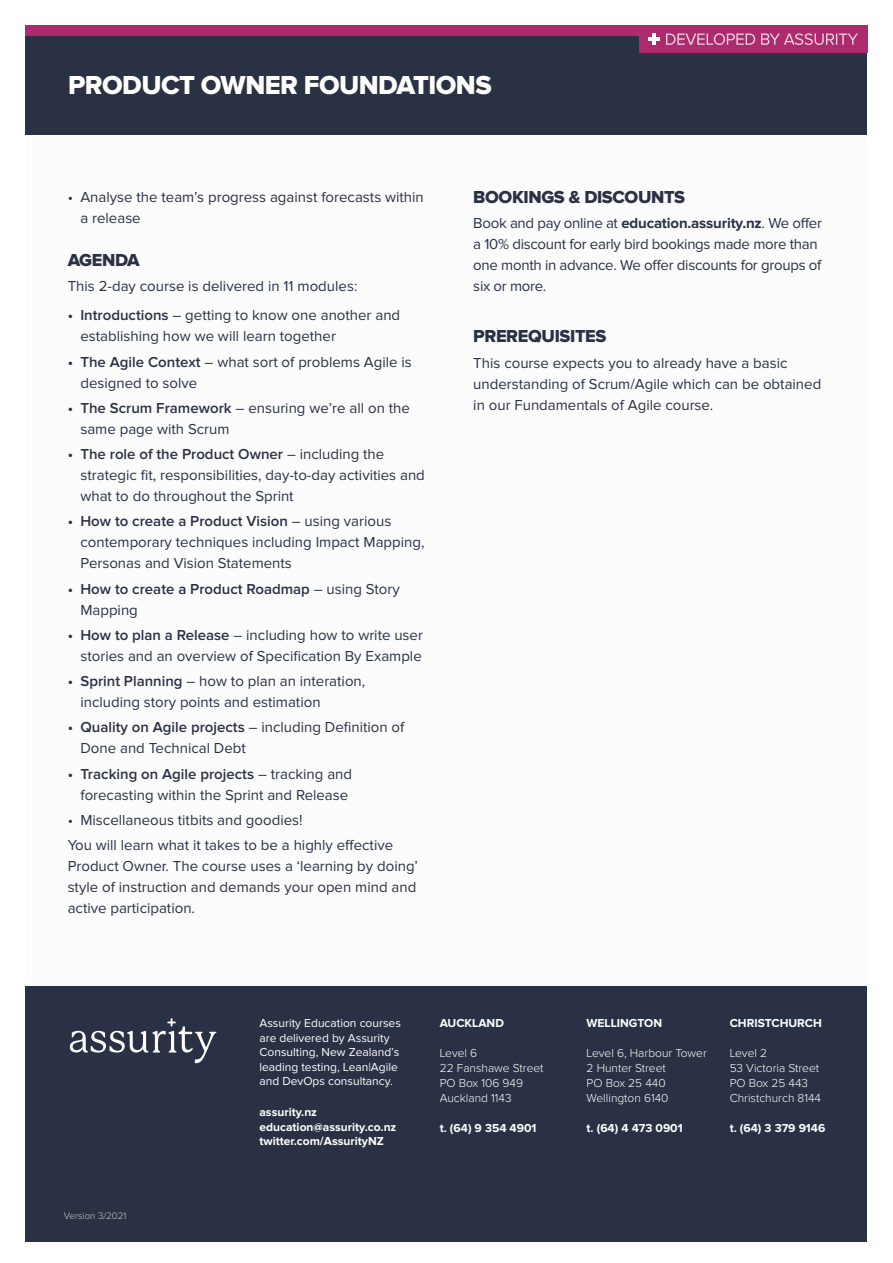
<style>
.page{position:relative;width:893px;height:1263px;background:#fff}
.page>*{position:absolute;margin:0;border:0;box-sizing:border-box;transform-origin:0 0}
.t1{font:27px "Proxima Nova Extrabld";letter-spacing:-.02em;color:#fff}
.t2{font:18px "Proxima Nova Extrabld";letter-spacing:-.02em;color:#2b3144}
.t3{font:15px/21px "Proxima Nova";color:#2b3144}
.t4{font:15px/21px "Proxima Nova";letter-spacing:-.02em;color:#2b3144}
.t5{font:600 15px/21px "Proxima Nova";color:#2b3144}
.t6{font:300 12px/15px "Proxima Nova";color:#fff}
.t7{font:700 12px/14.4px "Proxima Nova";color:#fff}
.t8{font:12px/14.4px "Proxima Nova";color:#fff}
.t9{font:300 9.75px "Proxima Nova";color:#cac8cf}
.s1{font-weight:600}
.s2{font-weight:400}
.s3{font-weight:700}
</style>
<div class="page">
<div style="left:26px;top:986px;width:841px;height:255px;background:#2b3144"></div>
<svg style="left:69px;top:1018px;width:148px;height:45px"></svg>
<div style="left:26px;top:26px;width:841px;height:109px;background:#2b3144"></div>
<div style="left:26px;top:26px;width:841px;height:10px;background:#ae2a6f"></div>
<div style="left:639px;top:26px;width:228px;height:27px;background:#ae2a6f"></div>
<svg style="left:666px;top:33px;width:192px;height:12px"></svg>
<hr style="left:652px;top:33px;width:4px;height:12px;background:#fff">
<hr style="left:648px;top:37px;width:12px;height:4px;background:#fff">
<h1 class="t1" style="left:68px;top:73px;width:425px">PRODUCT OWNER FOUNDATIONS</h1>
<p class="t3" style="left:80px;top:187px;width:345px;text-indent:-13px">• Analyse the team’s progress against forecasts within a release</p>
<p class="t2" style="left:68px;top:251px;width:74px">AGENDA</p>
<p class="t3" style="left:68px;top:276px;width:291px">This 2-day course is delivered in 11 modules:</p>
<p class="t3" style="left:80px;top:305px;width:321px;text-indent:-13px"><span class="s1">• Introductions</span> – getting to know one another and establishing how we will learn together</p>
<p class="t3" style="left:80px;top:351px;width:333px;text-indent:-13px"><span class="s1">• The Agile Context</span> – what sort of problems Agile is designed to solve</p>
<p class="t3" style="left:80px;top:398px;width:331px;text-indent:-13px"><span class="s1">• The Scrum Framework</span> – ensuring we’re all on the same page with Scrum</p>
<p class="t3" style="left:80px;top:444px;width:346px;text-indent:-13px"><span class="s1">• The role of the Product Owner</span> – including the strategic fit, responsibilities, day-to-day activities and what to do throughout the Sprint</p>
<p class="t3" style="left:80px;top:511px;width:346px;text-indent:-13px"><span class="s1">• How to create a Product Vision</span> – using various contemporary techniques including Impact Mapping,<br>Personas and Vision Statements</p>
<p class="t5" style="left:80px;top:578px;width:321px;text-indent:-13px">• How to create a Product Roadmap <span class="s2">– using Story<br>Mapping</span></p>
<p class="t3" style="left:68px;top:625px;width:357px;text-align:right"><span class="s1">• How to plan a Release</span> – including how to write user stories and an overview of Specification By Example</p>
<p class="t3" style="left:80px;top:671px;width:286px;text-indent:-13px"><span class="s1">• Sprint Planning</span> – how to plan an interation, including story points and estimation</p>
<p class="t3" style="left:80px;top:717px;width:326px;text-indent:-13px"><span class="s1">• Quality on Agile projects</span> – including Definition of<br>Done and Technical Debt</p>
<p class="t3" style="left:68px;top:763px;width:286px;text-align:center"><span class="s1">• Tracking on Agile projects</span> – tracking and forecasting within the Sprint and Release</p>
<p class="t3" style="left:68px;top:807px;width:327px;line-height:25.2px">• Miscellaneous titbits and goodies!<br>You will learn what it takes to be a highly effective</p>
<p class="t3" style="left:68px;top:856px;width:352px;text-align:justify">Product Owner. The course uses a ‘learning by doing’ style of instruction and demands your open mind and active participation.</p>
<p class="t2" style="left:473px;top:188px;width:213px">BOOKINGS &amp; DISCOUNTS</p>
<p class="t4" style="left:473px;top:213px;width:350px">Book and pay online at <span class="s3">education.assurity.nz</span>. We offer a 10% discount for early bird bookings made more than one month in advance. We offer discounts for groups of six or more.</p>
<p class="t2" style="left:473px;top:328px;width:135px">PREREQUISITES</p>
<p class="t3" style="left:473px;top:352px;width:349px">This course expects you to already have a basic understanding of Scrum/Agile which can be obtained in our Fundamentals of Agile course.</p>
<p class="t9" style="left:64px;top:1211px;width:64px">Version 3/2021</p>
<p class="t8" style="left:259px;top:1016px;width:143px">Assurity Education courses are delivered by Assurity<br>Consulting, New Zealand’s leading testing, Lean|Agile and DevOps consultancy.</p>
<p class="t7" style="left:259px;top:1106px;width:138px">assurity.nz education@assurity.co.nz twitter.com/AssurityNZ</p>
<p class="t7" style="left:440px;top:1016px;width:66px">AUCKLAND</p>
<p class="t6" style="left:440px;top:1046px;width:105px">Level 6<br>22 Fanshawe Street<br>PO Box 106 949<br>Auckland 1143</p>
<p class="t7" style="left:440px;top:1121px;width:98px">t. (64) 9 354 4901</p>
<p class="t7" style="left:587px;top:1016px;width:77px">WELLINGTON</p>
<p class="t6" style="left:587px;top:1046px;width:122px">Level 6, Harbour Tower<br>2 Hunter Street<br>PO Box 25 440<br>Wellington 6140</p>
<p class="t7" style="left:587px;top:1121px;width:98px">t. (64) 4 473 0901</p>
<p class="t7" style="left:730px;top:1016px;width:94px">CHRISTCHURCH</p>
<p class="t6" style="left:730px;top:1046px;width:93px">Level 2<br>53 Victoria Street<br>PO Box 25 443<br>Christchurch 8144</p>
<p class="t7" style="left:730px;top:1121px;width:97px">t. (64) 3 379 9146</p>
</div>
